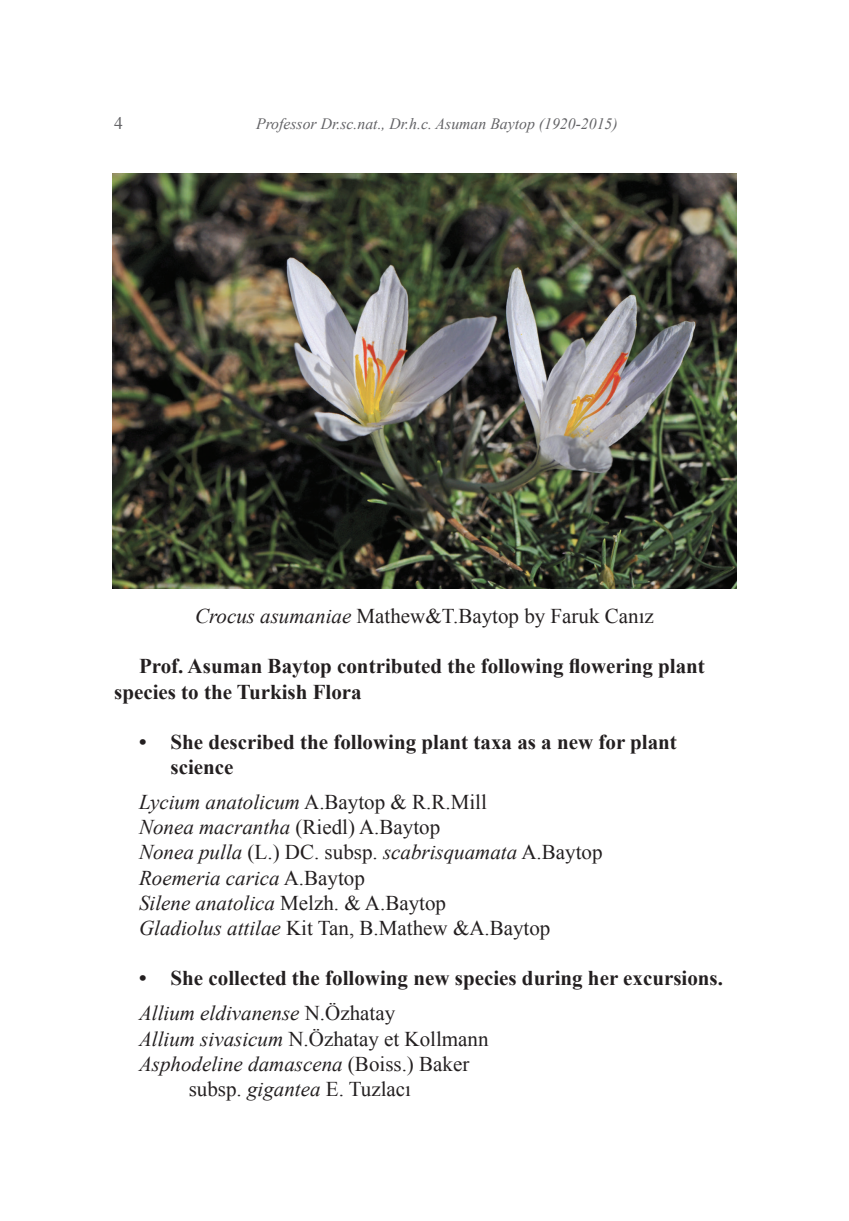
<style>
.page{position:relative;width:849px;height:1221px;background:#fff}
.page>*{position:absolute;margin:0;border:0;box-sizing:border-box;transform-origin:0 0}
._01_GÖVDE{font:21px "Times New Roman";color:#231f20}
._02_ARA_BAŞLIK{font:700 21px/25.2px "Times New Roman";color:#231f20}
._01_GÖVDE-2{font:italic 21px "Times New Roman";color:#231f20}
.t1{font:17.5px "Times New Roman";color:#636366}
.t2{font:italic 15.75px "Times New Roman";color:#636366}
.s1{font-style:italic}
.s2{font-style:normal}
</style>
<div class="page">
<img style="left:112px;top:174px;width:624px;height:414px">
<p class="t1" style="left:114px;top:111px;width:10px">4</p>
<p class="t2" style="left:256px;top:113px;width:363px">Professor Dr.sc.nat., Dr.h.c. Asuman Baytop (1920-2015)</p>
<p class="_01_GÖVDE" style="left:195px;top:602px;width:460px"><span class="s1">Crocus asumaniae</span> Mathew&amp;T.Baytop by Faruk Canız</p>
<p class="_02_ARA_BAŞLIK" style="left:114px;top:653px;width:592px;text-indent:25px">Prof. Asuman Baytop contributed the following flowering plant species to the Turkish Flora</p>
<p class="_02_ARA_BAŞLIK" style="left:170px;top:728px;width:507px;text-indent:-32px">• She described the following plant taxa as a new for plant science</p>
<p class="_01_GÖVDE" style="left:139px;top:787px;width:349px"><span class="s1">Lycium anatolicum</span> A.Baytop &amp; R.R.Mill</p>
<p class="_01_GÖVDE" style="left:139px;top:813px;width:302px"><span class="s1">Nonea macrantha</span> (Riedl) A.Baytop</p>
<p class="_01_GÖVDE-2" style="left:139px;top:838px;width:465px">Nonea pulla <span class="s2">(L.) DC. subsp.</span> scabrisquamata <span class="s2">A.Baytop</span></p>
<p class="_01_GÖVDE-2" style="left:139px;top:863px;width:227px">Roemeria carica <span class="s2">A.Baytop</span></p>
<p class="_01_GÖVDE-2" style="left:139px;top:888px;width:308px">Silene anatolica <span class="s2">Melzh. &amp; A.Baytop</span></p>
<p class="_01_GÖVDE" style="left:139px;top:913px;width:413px"><span class="s1">Gladiolus attilae</span> Kit Tan, B.Mathew &amp;A.Baytop</p>
<p class="_02_ARA_BAŞLIK" style="left:139px;top:964px;width:585px">• She collected the following new species during her excursions.</p>
<p class="_01_GÖVDE-2" style="left:139px;top:998px;width:258px">Allium eldivanense <span class="s2">N.Özhatay</span></p>
<p class="_01_GÖVDE" style="left:139px;top:1024px;width:351px"><span class="s1">Allium sivasicum</span> N.Özhatay et Kollmann</p>
<p class="_01_GÖVDE-2" style="left:139px;top:1049px;width:332px">Asphodeline damascena <span class="s2">(Boiss.) Baker</span></p>
<p class="_01_GÖVDE" style="left:189px;top:1074px;width:224px">subsp. <span class="s1">gigantea</span> E. Tuzlacı</p>
</div>
